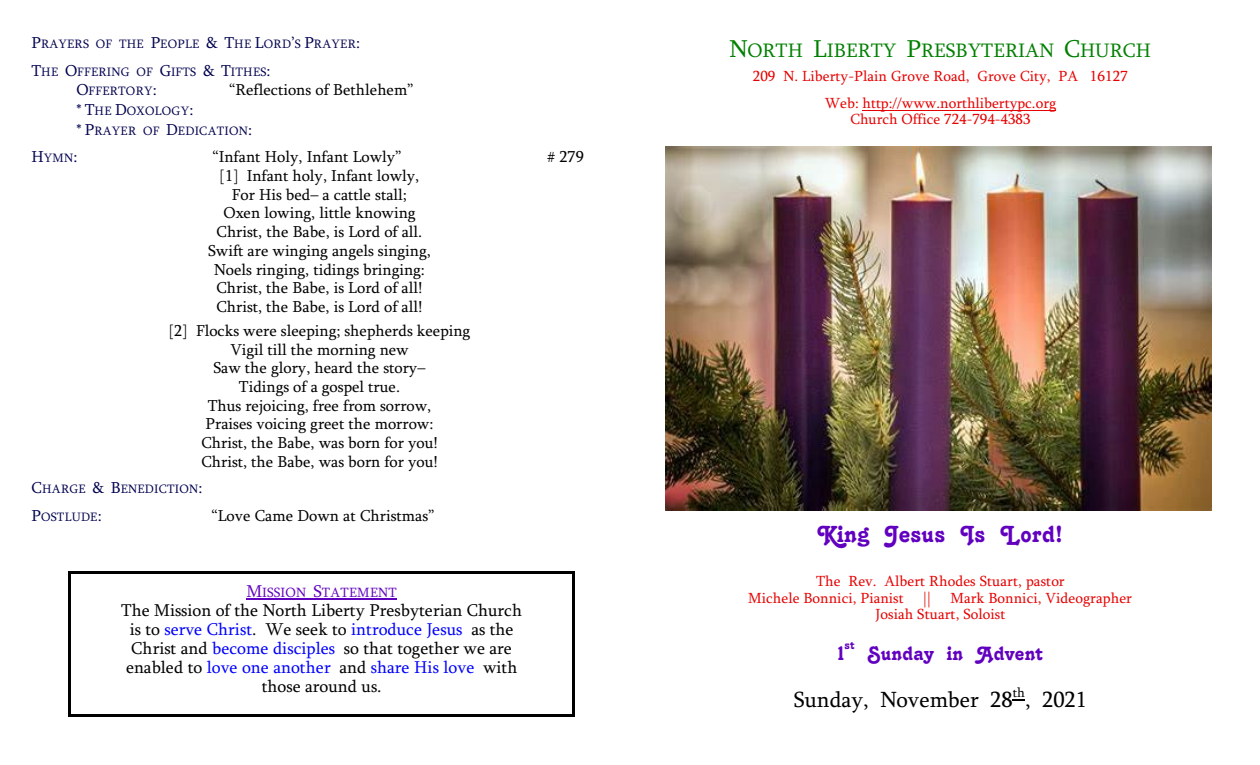
<style>
.page{position:relative;width:1260px;height:765px;background:#fff}
.page>*{position:absolute;margin:0;border:0;box-sizing:border-box;transform-origin:0 0}
.t1{font:30px "Tango BT";letter-spacing:.005em;color:#6100bf}
.t2{font:25px "Tango BT";letter-spacing:.005em;color:#6100bf}
.t3{font:22.5px "Sylfaen";color:#000}
.t4{font:20px "Sylfaen";color:#008000}
.t5{font:17.5px/19px "Sylfaen";color:#000;text-align:center}
.t6{font:16.25px/18.6px "Sylfaen";color:#000;text-align:center}
.t7{font:15px/27px "Sylfaen";color:#e60000}
.t8{font:13.75px "Sylfaen";letter-spacing:.015em;color:#6100bf}
.t9{font:12.5px/27.5px "Sylfaen";letter-spacing:.02em;color:#00004f}
.s1{font-size:16.25px}
.s2{font-size:17.5px}
.s3{font-style:italic;color:#00f}
.s4{font-size:25px}
.s5{font-style:italic}
</style>
<div class="page">
<img style="left:665px;top:146px;width:546px;height:364px">
<hr style="left:862px;top:110px;width:194px;height:1px;background:#e60000">
<svg style="left:1013px;top:699px;width:12px;height:2px"></svg>
<hr style="left:246px;top:598px;width:151px;height:1px;background:#6100bf">
<hr style="left:246px;top:599px;width:151px;height:1px;background:#6100bf">
<hr style="left:68px;top:571px;width:3px;height:146px;background:#000">
<hr style="left:572px;top:571px;width:3px;height:146px;background:#000">
<hr style="left:68px;top:571px;width:507px;height:3px;background:#000">
<hr style="left:68px;top:714px;width:507px;height:3px;background:#000">
<p class="t9" style="left:32px;top:32px;width:330px"><span class="s1">P</span>RAYERS OF THE <span class="s1">P</span>EOPLE <span class="s1">&amp; T</span>HE <span class="s1">L</span>ORD<span class="s1">’</span>S <span class="s1">P</span>RAYER<span class="s1">:<br>T</span>HE <span class="s1">O</span>FFERING OF <span class="s1">G</span>IFTS <span class="s1">&amp; T</span>ITHES<span class="s1">:</span></p>
<p class="t9" style="left:77px;top:79px;width:82px"><span class="s1">O</span>FFERTORY<span class="s1">:</span></p>
<p class="t6" style="left:229px;top:82px;width:186px">“Reflections of Bethlehem”</p>
<p class="t9" style="left:77px;top:102px;width:177px;line-height:19.8px"><span class="s1">* T</span>HE <span class="s1">D</span>OXOLOGY<span class="s1">:<br>* P</span>RAYER OF <span class="s1">D</span>EDICATION<span class="s1">:</span></p>
<p class="t9" style="left:32px;top:146px;width:48px"><span class="s1">H</span>YMN<span class="s1">:</span></p>
<p class="t6" style="left:212px;top:149px;width:191px">“Infant Holy, Infant Lowly”</p>
<p class="t6" style="left:547px;top:149px;width:38px"># 279</p>
<p class="t6" style="left:208px;top:168px;width:224px">[1] Infant holy, Infant lowly,<br>For His bed– a cattle stall;<br>Oxen lowing, little knowing<br>Christ, the Babe, is Lord of all.<br>Swift are winging angels singing,<br>Noels ringing, tidings bringing:<br>Christ, the Babe, is Lord of all!<br>Christ, the Babe, is Lord of all!</p>
<p class="t6" style="left:169px;top:323px;width:303px">[2] Flocks were sleeping; shepherds keeping<br>Vigil till the morning new<br>Saw the glory, heard the story–<br>Tidings of a gospel true.<br>Thus rejoicing, free from sorrow,<br>Praises voicing greet the morrow:<br>Christ, the Babe, was born for you!<br>Christ, the Babe, was born for you!</p>
<p class="t9" style="left:32px;top:476px;width:173px"><span class="s1">C</span>HARGE <span class="s1">&amp; B</span>ENEDICTION<span class="s1">:<br>P</span>OSTLUDE<span class="s1">:</span></p>
<p class="t6" style="left:212px;top:507px;width:224px">“Love Came Down at Christmas”</p>
<p class="t8" style="left:246px;top:587px;width:152px"><span class="s2">M</span>ISSION <span class="s2">S</span>TATEMENT</p>
<p class="t5" style="left:121px;top:602px;width:403px">The Mission of the North Liberty Presbyterian Church is to <span class="s3">serve Christ</span>. We seek to <span class="s3">introduce Jesus</span> as the Christ and <span class="s3">become disciples</span> so that together we are enabled to <span class="s3">love one another</span> and <span class="s3">share His love</span> with those around us.</p>
<p class="t4" style="left:729px;top:42px;width:423px"><span class="s4">N</span>ORTH <span class="s4">L</span>IBERTY <span class="s4">P</span>RESBYTERIAN <span class="s4">C</span>HURCH</p>
<p class="t7" style="left:753px;top:64px;width:377px;text-align:center">209 N. Liberty-Plain Grove Road, Grove City, PA 16127<br>Web: http://www.northlibertypc.org</p>
<p class="t7" style="left:850px;top:107px;width:182px">Church Office 724-794-4383</p>
<h1 class="t1" style="left:818px;top:519px;width:247px">King Jesus Is Lord!</h1>
<p class="t7" style="left:748px;top:575px;width:318px;line-height:16.4px;text-indent:68px">The Rev. Albert Rhodes Stuart, <span class="s5">pastor<br></span>Michele Bonnici, <span class="s5">Pianist</span></p>
<p class="t7" style="left:923px;top:586px;width:9px">||</p>
<p class="t7" style="left:876px;top:591px;width:258px;line-height:16.2px;text-indent:75px">Mark Bonnici, <span class="s5">Videographer<br></span>Josiah Stuart, <span class="s5">Soloist</span></p>
<h2 class="t2" style="left:838px;top:641px;width:207px">1<sup>st</sup> Sunday in Advent</h2>
<h3 class="t3" style="left:794px;top:690px;width:295px">Sunday, November 28<sup>th</sup>, 2021</h3>
</div>
